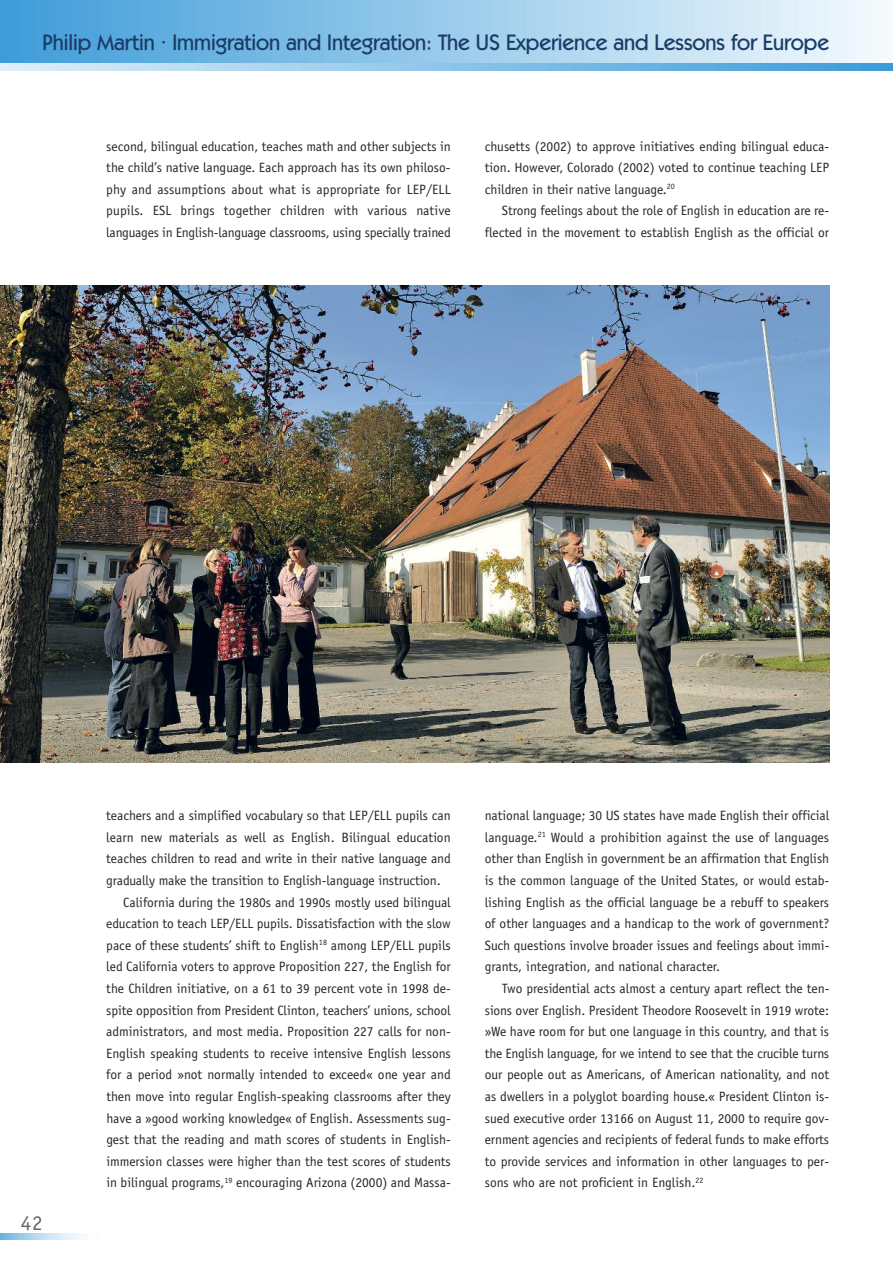
<style>
.page{position:relative;width:893px;height:1263px;background:#fff}
.page>*{position:absolute;margin:0;border:0;box-sizing:border-box;transform-origin:0 0}
.t1{font:500 22.5px "Kabel IT Cby BT";letter-spacing:-.005em;color:#1a3d68}
.t2{font:21px "Officina Sans";color:#686768}
.t3{font:13.5px/21.6px "Officina Sans";color:#272627;text-align:justify}
</style>
<div class="page">
<img style="left:0;top:0;width:893px;height:70px">
<img style="left:0;top:1233px;width:82px;height:6px">
<img style="left:0;top:286px;width:829px;height:476px">
<h1 class="t1" style="left:43px;top:35px;width:788px">Philip Martin · Immigration and Integration: The US Experience and Lessons for Europe</h1>
<p class="t3" style="left:106px;top:136px;width:346px">second, bilingual education, teaches math and other subjects in the child’s native language. Each approach has its own philoso&shy;phy and assumptions about what is appropriate for LEP/ELL pupils. ESL brings together children with various native languages in English-language classrooms, using specially trained</p>
<p class="t3" style="left:485px;top:136px;width:346px">chusetts (2002) to approve initiatives ending bilingual educa&shy;tion. However, Colorado (2002) voted to continue teaching LEP children in their native language.<sup>20</sup></p>
<p class="t3" style="left:485px;top:201px;width:346px;text-align:right">Strong feelings about the role of English in education are re&shy;flected in the movement to establish English as the official or</p>
<h2 class="t2" style="left:21px;top:1215px;width:23px">42</h2>
<p class="t3" style="left:106px;top:806px;width:346px">teachers and a simplified vocabulary so that LEP/ELL pupils can</p>
<p class="t3" style="left:106px;top:827px;width:346px">learn new materials as well as English. Bilingual education</p>
<p class="t3" style="left:106px;top:849px;width:346px">teaches children to read and write in their native language and</p>
<p class="t3" style="left:106px;top:871px;width:336px">gradually make the transition to English-language instruction.</p>
<p class="t3" style="left:123px;top:892px;width:329px">California during the 1980s and 1990s mostly used bilingual</p>
<p class="t3" style="left:106px;top:914px;width:346px">education to teach LEP/ELL pupils. Dissatisfaction with the slow</p>
<p class="t3" style="left:106px;top:935px;width:346px">pace of these students’ shift to English<sup>18</sup> among LEP/ELL pupils</p>
<p class="t3" style="left:106px;top:957px;width:346px">led California voters to approve Proposition 227, the English for</p>
<p class="t3" style="left:106px;top:979px;width:346px">the Children initiative, on a 61 to 39 percent vote in 1998 de-</p>
<p class="t3" style="left:106px;top:1000px;width:346px">spite opposition from President Clinton, teachers’ unions, school</p>
<p class="t3" style="left:106px;top:1022px;width:346px">administrators, and most media. Proposition 227 calls for non-</p>
<p class="t3" style="left:106px;top:1043px;width:346px">English speaking students to receive intensive English lessons</p>
<p class="t3" style="left:106px;top:1065px;width:346px">for a period »not normally intended to exceed« one year and</p>
<p class="t3" style="left:106px;top:1087px;width:346px">then move into regular English-speaking classrooms after they</p>
<p class="t3" style="left:106px;top:1108px;width:346px">have a »good working knowledge« of English. Assessments sug-</p>
<p class="t3" style="left:106px;top:1130px;width:346px">gest that the reading and math scores of students in English-</p>
<p class="t3" style="left:106px;top:1151px;width:346px">immersion classes were higher than the test scores of students</p>
<p class="t3" style="left:106px;top:1173px;width:346px">in bilingual programs,<sup>19</sup> encouraging Arizona (2000) and Massa-</p>
<p class="t3" style="left:485px;top:806px;width:346px">national language; 30 US states have made English their official language.<sup>21</sup> Would a prohibition against the use of languages other than English in government be an affirmation that English is the common language of the United States, or would estab&shy;lishing English as the official language be a rebuff to speakers of other languages and a handicap to the work of government?<br>Such questions involve broader issues and feelings about immi&shy;grants, integration, and national character.</p>
<p class="t3" style="left:485px;top:979px;width:346px;text-indent:17px">Two presidential acts almost a century apart reflect the ten&shy;sions over English. President Theodore Roosevelt in 1919 wrote: »We have room for but one language in this country, and that is the English language, for we intend to see that the crucible turns our people out as Americans, of American nationality, and not as dwellers in a polyglot boarding house.« President Clinton is&shy;sued executive order 13166 on August 11, 2000 to require gov&shy;ernment agencies and recipients of federal funds to make efforts to provide services and information in other languages to per&shy;sons who are not proficient in English.<sup>22</sup></p>
</div>
